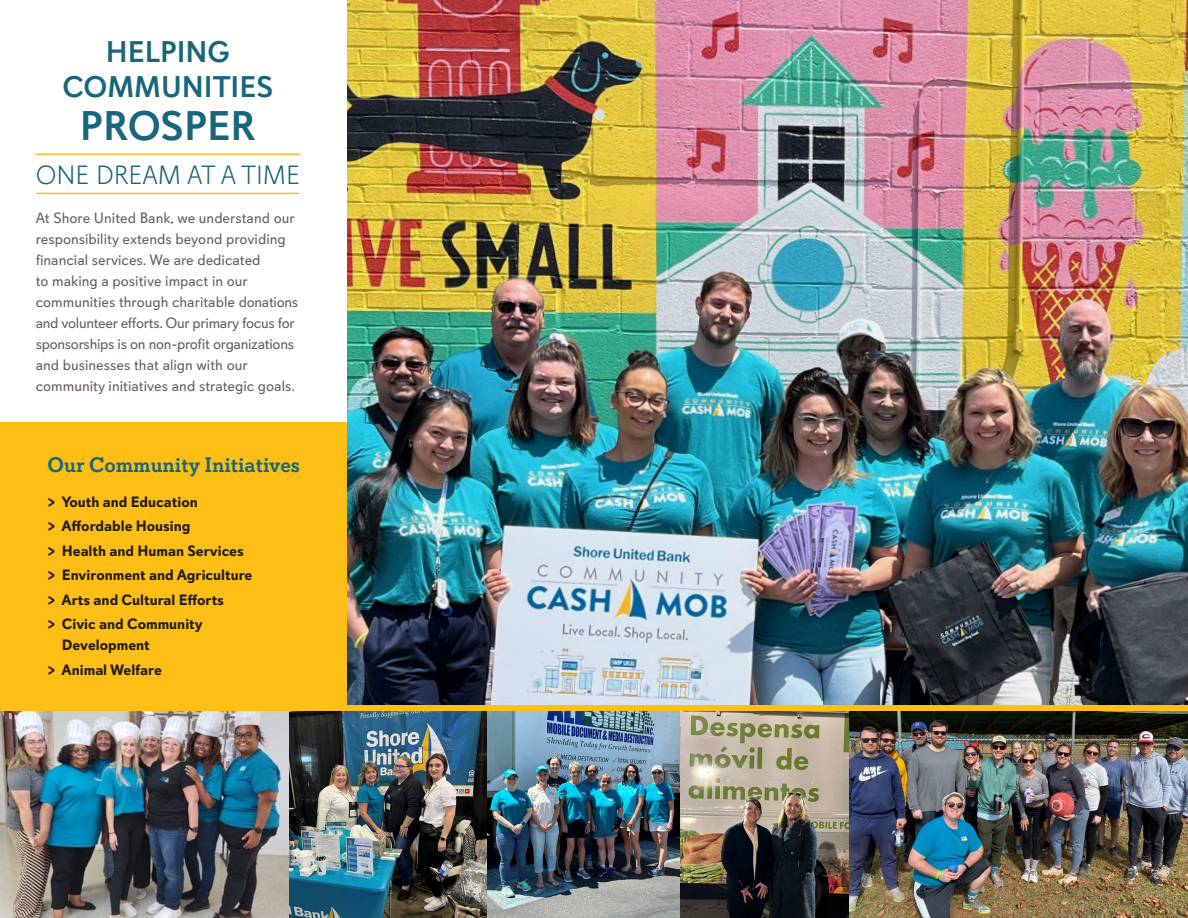
<style>
.page{position:relative;width:1188px;height:918px;background:#fff}
.page>*{position:absolute;margin:0;border:0;box-sizing:border-box;transform-origin:0 0}
.t1{font:500 41.4px "Davis Sans";color:#19667a}
.t2{font:500 29.85px "Davis Sans";color:#19667a}
.t3{font:300 26.4px "Davis Sans";color:#19667a}
.sub{font:500 21px "Davis";color:#19667a}
.body{font:15px/21px "Davis Sans";color:#676059}
.bullet{font:700 15px/21px "Davis Sans";color:#231f20}
</style>
<div class="page">
<div style="left:0;top:422px;width:348px;height:286px;background:#fdbe15"></div>
<img style="left:348px;top:1px;width:840px;height:704px">
<img style="left:849px;top:711px;width:339px;height:207px">
<img style="left:0;top:711px;width:487px;height:207px">
<img style="left:487px;top:711px;width:193px;height:207px">
<img style="left:680px;top:711px;width:169px;height:207px">
<div style="left:0;top:705px;width:1188px;height:6px;background:#fdbe15"></div>
<hr style="left:36px;top:153px;width:264px;height:2px;background:#fdbe12">
<hr style="left:36px;top:193px;width:264px;height:1px;background:#fdbe12">
<p class="t2" style="left:106px;top:34px;width:126px">HELPING</p>
<p class="t2" style="left:62px;top:69px;width:212px">COMMUNITIES</p>
<p class="t1" style="left:80px;top:102px;width:177px">PROSPER</p>
<p class="t3" style="left:36px;top:160px;width:266px">ONE DREAM AT A TIME</p>
<p class="body" style="left:36px;top:207px;width:264px">At Shore United Bank, we understand our responsibility extends beyond providing financial services. We are dedicated<br>to making a positive impact in our communities through charitable donations and volunteer efforts. Our primary focus for sponsorships is on non-profit organizations and businesses that align with our community initiatives and strategic goals.</p>
<p class="sub" style="left:48px;top:453px;width:254px">Our Community Initiatives</p>
<p class="bullet" style="left:48px;top:491px;width:152px">&gt; Youth and Education</p>
<p class="bullet" style="left:48px;top:516px;width:144px">&gt; Affordable Housing</p>
<p class="bullet" style="left:48px;top:540px;width:198px">&gt; Health and Human Services</p>
<p class="bullet" style="left:48px;top:565px;width:206px">&gt; Environment and Agriculture</p>
<p class="bullet" style="left:48px;top:589px;width:178px">&gt; Arts and Cultural Efforts</p>
<p class="bullet" style="left:62px;top:614px;width:142px;text-indent:-14px">&gt; Civic and Community<br>Development</p>
<p class="bullet" style="left:48px;top:659px;width:116px">&gt; Animal Welfare</p>
</div>
